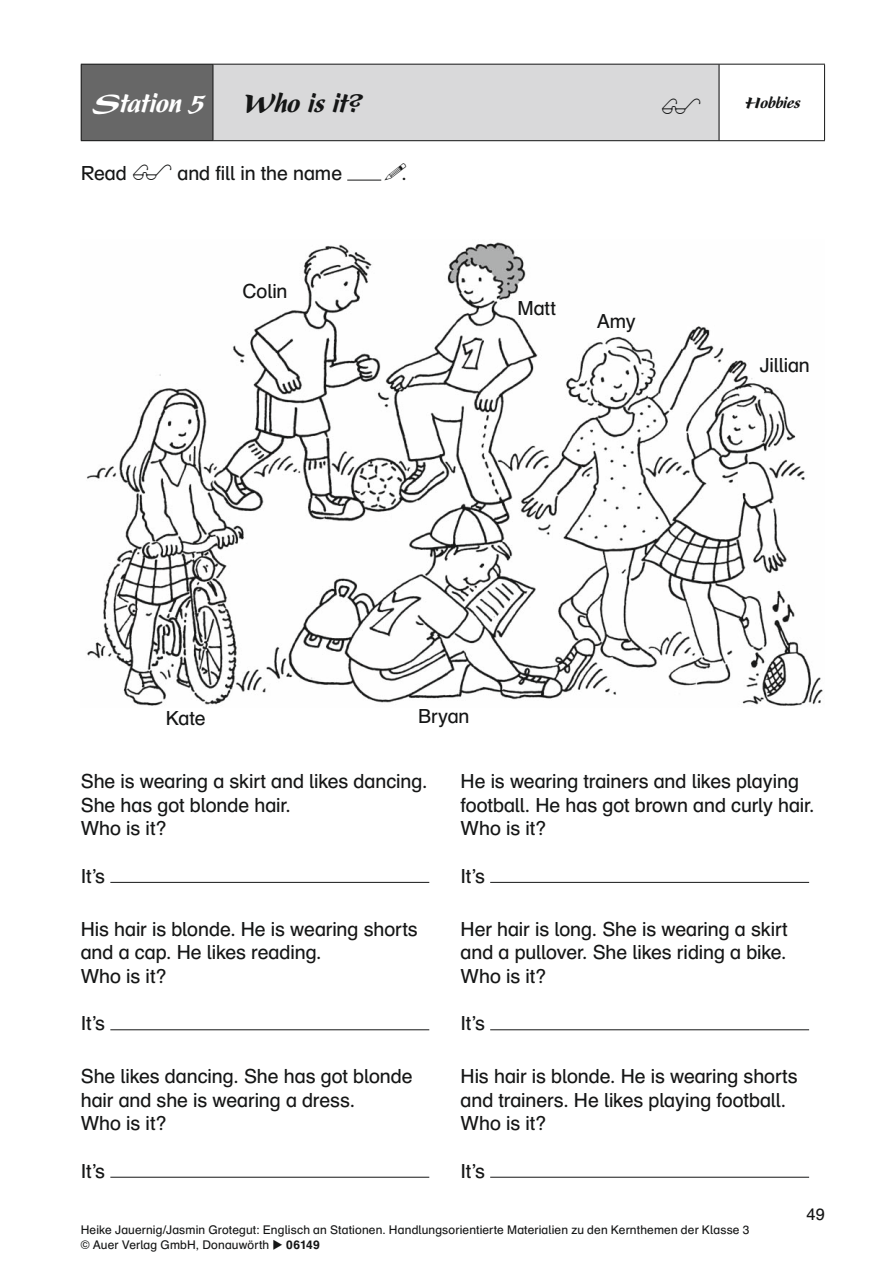
<style>
.page{position:relative;width:893px;height:1263px;background:#fff}
.page>*{position:absolute;margin:0;border:0;box-sizing:border-box;transform-origin:0 0}
.t1{font:italic 900 condensed 30px "Present LT Std";color:#fff}
.t2{font:19.5px/23.5px "Auer Schulbuch";letter-spacing:-.005em;color:#151616}
.t3{font:italic 900 condensed 18px "Present LT Std";color:#151616}
.t4{font:16.5px "Auer Schulbuch";color:#151616}
.t5{font:12px/15px "Auer Schulbuch";letter-spacing:.01em;color:#151616}
.t6{font:700 12px "Auer Schulbuch";letter-spacing:.015em;color:#151616}
.s1{color:#151616}
</style>
<div class="page">
<div style="left:81px;top:64px;width:132px;height:77px;background:#676767"></div>
<div style="left:213px;top:64px;width:506px;height:77px;background:#d9d9da"></div>
<hr style="left:81px;top:64px;width:132px;height:1px;background:#151616">
<hr style="left:81px;top:65px;width:1px;height:75px;background:#151616">
<hr style="left:213px;top:64px;width:506px;height:1px;background:#151616">
<hr style="left:213px;top:65px;width:1px;height:75px;background:#151616">
<hr style="left:719px;top:64px;width:106px;height:1px;background:#151616">
<hr style="left:719px;top:65px;width:1px;height:75px;background:#151616">
<hr style="left:824px;top:65px;width:1px;height:75px;background:#151616">
<hr style="left:81px;top:140px;width:744px;height:1px;background:#151616">
<hr style="left:347px;top:180px;width:34px;height:1px;background:#151616">
<img style="left:87px;top:242px;width:736px;height:464px">
<hr style="left:110px;top:882px;width:319px;height:1px;background:#151616">
<hr style="left:490px;top:882px;width:319px;height:1px;background:#151616">
<hr style="left:110px;top:1029px;width:319px;height:1px;background:#151616">
<hr style="left:490px;top:1029px;width:319px;height:1px;background:#151616">
<hr style="left:110px;top:1177px;width:319px;height:1px;background:#151616">
<hr style="left:490px;top:1177px;width:319px;height:1px;background:#151616">
<h1 class="t1" style="left:92px;top:92px;width:277px">Station 5 <span class="s1">Whoisit?</span></h1>
<p class="t3" style="left:744px;top:96px;width:61px">Hobbies</p>
<p class="t2" style="left:81px;top:163px;width:48px">Read</p>
<p class="t2" style="left:178px;top:163px;width:166px">and fill in the name</p>
<p class="t2" style="left:401px;top:163px;width:7px">.</p>
<p class="t2" style="left:242px;top:281px;width:47px">Colin</p>
<p class="t2" style="left:517px;top:298px;width:40px">Matt</p>
<p class="t2" style="left:597px;top:311px;width:41px">Amy</p>
<p class="t2" style="left:760px;top:355px;width:52px">Jillian</p>
<p class="t2" style="left:166px;top:707px;width:41px">Kate</p>
<p class="t2" style="left:418px;top:706px;width:53px">Bryan</p>
<p class="t2" style="left:81px;top:771px;width:348px">She is wearing a skirt and likes dancing.<br>She has got blonde hair.<br>Who is it?</p>
<p class="t2" style="left:81px;top:866px;width:26px">It’s</p>
<p class="t2" style="left:81px;top:919px;width:338px">His hair is blonde. He is wearing shorts and a cap. He likes reading.<br>Who is it?</p>
<p class="t2" style="left:81px;top:1013px;width:26px">It’s</p>
<p class="t2" style="left:81px;top:1066px;width:333px">She likes dancing. She has got blonde hair and she is wearing a dress.<br>Who is it?</p>
<p class="t2" style="left:81px;top:1160px;width:26px">It’s</p>
<p class="t2" style="left:461px;top:771px;width:356px">He is wearing trainers and likes playing football. He has got brown and curly hair.<br>Who is it?</p>
<p class="t2" style="left:461px;top:866px;width:26px">It’s</p>
<p class="t2" style="left:461px;top:919px;width:329px;text-align:justify">Her hair is long. She is wearing a skirt and a pullover. She likes riding a bike.<br>Who is it?</p>
<p class="t2" style="left:461px;top:1013px;width:26px">It’s</p>
<p class="t2" style="left:461px;top:1066px;width:338px">His hair is blonde. He is wearing shorts and trainers. He likes playing football.<br>Who is it?</p>
<p class="t2" style="left:461px;top:1160px;width:26px">It’s</p>
<p class="t4" style="left:807px;top:1207px;width:20px">49</p>
<p class="t5" style="left:81px;top:1224px;width:670px">Heike Jauernig/Jasmin Grotegut: Englisch an Stationen. Handlungsorientierte Materialien zu den Kernthemen der Klasse 3 © Auer Verlag GmbH, Donauwörth</p>
<p class="t6" style="left:286px;top:1240px;width:35px">06149</p>
</div>
